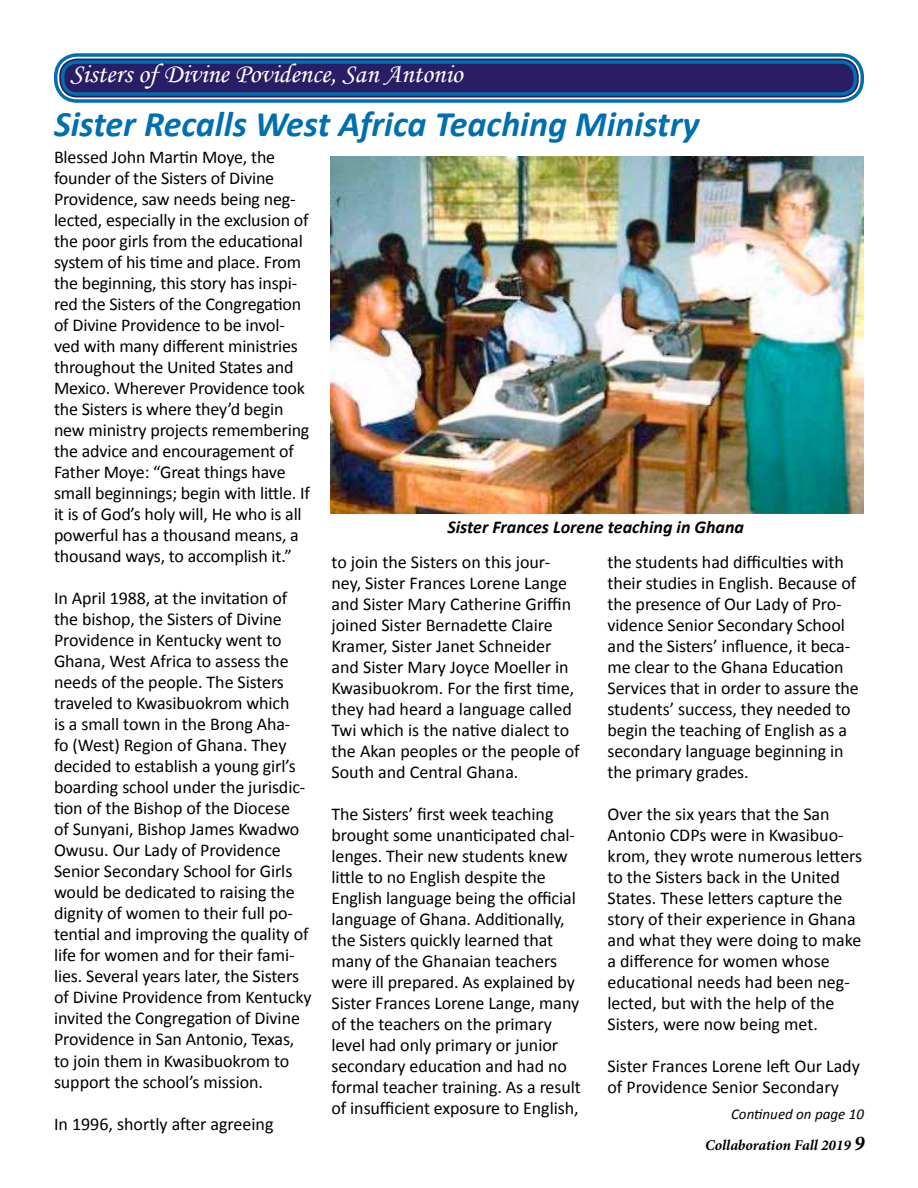
<style>
.page{position:relative;width:918px;height:1188px;background:#fff}
.page>*{position:absolute;margin:0;border:0;box-sizing:border-box;transform-origin:0 0}
.t1{font:italic 700 36px "Calibri";color:#006faf}
.t2{font:27px "Monotype Corsiva";color:#fff}
.t3{font:18px/21px "Calibri";letter-spacing:-.005em;color:#000}
.t4{font:italic 700 18px "Calibri";color:#000}
.t5{font:italic 700 15px "Minion Pro";color:#000}
.t6{font:italic 15px "Calibri";color:#000}
.s1{font-size:21px}
</style>
<div class="page">
<div style="left:59px;top:59px;width:800px;height:39px;background:#2b1d65;border-radius:18px"></div>
<div style="left:54px;top:53px;width:810px;height:50px;border:3px solid #006faf;border-radius:22px"></div>
<div style="left:61px;top:60px;width:796px;height:36px;border:3px solid #006faf;border-radius:14px"></div>
<img style="left:330px;top:157px;width:534px;height:356px">
<h2 class="t2" style="left:70px;top:58px;width:394px">Sisters of Divine Povidence, San Antonio</h2>
<h1 class="t1" style="left:54px;top:98px;width:647px">Sister Recalls West Africa Teaching Ministry</h1>
<p class="t3" style="left:54px;top:146px;width:258px">Blessed John Martin Moye, the founder of the Sisters of Divine Providence, saw needs being neg&shy;lected, especially in the exclusion of the poor girls from the educational system of his time and place. From the beginning, this story has inspi&shy;red the Sisters of the Congregation of Divine Providence to be invol&shy;ved with many different ministries throughout the United States and Mexico. Wherever Providence took the Sisters is where they’d begin new ministry projects remembering the advice and encouragement of Father Moye: “Great things have small beginnings; begin with little. If it is of God’s holy will, He who is all powerful has a thousand means, a thousand ways, to accomplish it.”</p>
<p class="t3" style="left:54px;top:587px;width:259px">In April 1988, at the invitation of the bishop, the Sisters of Divine Providence in Kentucky went to Ghana, West Africa to assess the needs of the people. The Sisters traveled to Kwasibuokrom which<br>is a small town in the Brong Aha-<br>fo (West) Region of Ghana. They decided to establish a young girl’s boarding school under the jurisdic&shy;tion of the Bishop of the Diocese<br>of Sunyani, Bishop James Kwadwo Owusu. Our Lady of Providence Senior Secondary School for Girls would be dedicated to raising the dignity of women to their full po&shy;tential and improving the quality of life for women and for their fami&shy;lies. Several years later, the Sisters of Divine Providence from Kentucky invited the Congregation of Divine Providence in San Antonio, Texas, to join them in Kwasibuokrom to support the school’s mission.</p>
<p class="t3" style="left:54px;top:1113px;width:221px">In 1996, shortly after agreeing</p>
<p class="t4" style="left:447px;top:515px;width:298px">Sister Frances Lorene teaching in Ghana</p>
<p class="t3" style="left:332px;top:551px;width:250px">to join the Sisters on this jour&shy;ney, Sister Frances Lorene Lange and Sister Mary Catherine Griffin joined Sister Bernadette Claire<br>Kramer, Sister Janet Schneider and Sister Mary Joyce Moeller in<br>Kwasibuokrom. For the first time, they had heard a language called<br>Twi which is the native dialect to the Akan peoples or the people of<br>South and Central Ghana.</p>
<p class="t3" style="left:332px;top:803px;width:251px">The Sisters’ first week teaching brought some unanticipated chal&shy;lenges. Their new students knew little to no English despite the English language being the official language of Ghana. Additionally, the Sisters quickly learned that many of the Ghanaian teachers were ill prepared. As explained by Sister Frances Lorene Lange, many of the teachers on the primary level had only primary or junior secondary education and had no formal teacher training. As a result of insufficient exposure to English,</p>
<p class="t3" style="left:608px;top:551px;width:253px">the students had difficulties with their studies in English. Because of the presence of Our Lady of Pro&shy;vidence Senior Secondary School and the Sisters’ influence, it beca&shy;me clear to the Ghana Education<br>Services that in order to assure the students’ success, they needed to begin the teaching of English as a secondary language beginning in the primary grades.</p>
<p class="t3" style="left:608px;top:803px;width:256px">Over the six years that the San<br>Antonio CDPs were in Kwasibuo&shy;krom, they wrote numerous letters to the Sisters back in the United<br>States. These letters capture the story of their experience in Ghana and what they were doing to make a difference for women whose educational needs had been neg&shy;lected, but with the help of the<br>Sisters, were now being met.</p>
<p class="t3" style="left:608px;top:1055px;width:254px">Sister Frances Lorene left Our Lady of Providence Senior Secondary</p>
<p class="t6" style="left:731px;top:1103px;width:134px">Continued on page 10</p>
<p class="t5" style="left:705px;top:1135px;width:161px">Collaboration Fall 2019 <span class="s1">9</span></p>
</div>
